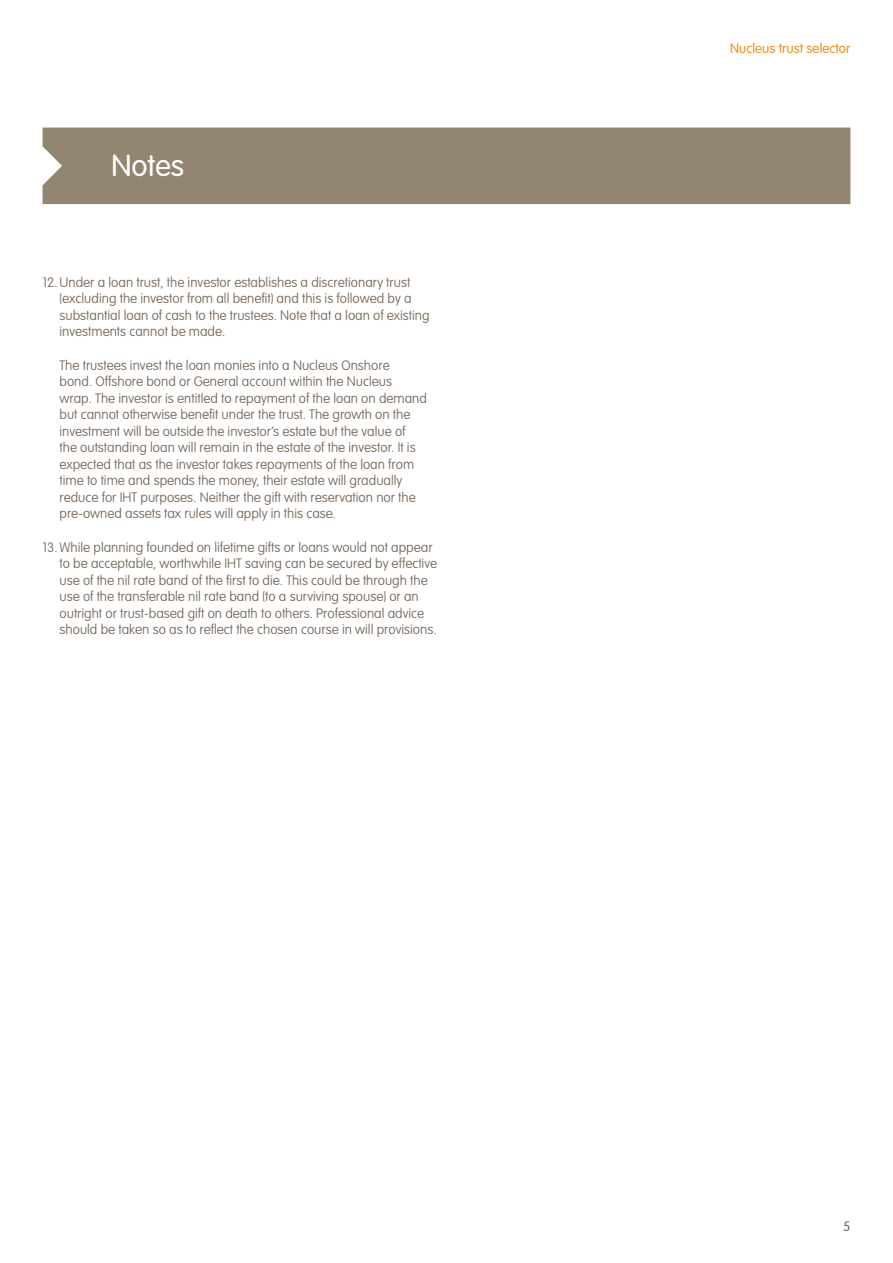
<style>
.page{position:relative;width:893px;height:1263px;background:#fff}
.page>*{position:absolute;margin:0;border:0;box-sizing:border-box;transform-origin:0 0}
.Section_title{font:300 30px "VAG Rounded Std";color:#fff}
.Body_copy{font:100 13.5px/16.5px "VAG Rounded Std";color:#78695c}
.t1{font:300 13.5px "VAG Rounded Std";color:#f68e1e}
.t2{font:300 13.5px "VAG Rounded Std";color:#78695c}
</style>
<div class="page">
<div style="left:43px;top:128px;width:807px;height:76px;background:#938671"></div>
<p class="Section_title" style="left:111px;top:148px;width:74px">Notes</p>
<p class="Body_copy" style="left:60px;top:274px;width:372px;text-indent:-17px">12.Under a loan trust, the investor establishes a discretionary trust (excluding the investor from all benefit) and this is followed by a substantial loan of cash to the trustees. Note that a loan of existing investments cannot be made.</p>
<p class="Body_copy" style="left:60px;top:357px;width:369px">The trustees invest the loan monies into a Nucleus Onshore<br>bond. Offshore bond or General account within the Nucleus wrap. The investor is entitled to repayment of the loan on demand but cannot otherwise benefit under the trust. The growth on the investment will be outside the investor’s estate but the value of<br>the outstanding loan will remain in the estate of the investor. It is expected that as the investor takes repayments of the loan from time to time and spends the money, their estate will gradually reduce for IHT purposes. Neither the gift with reservation nor the pre-owned assets tax rules will apply in this case.</p>
<p class="Body_copy" style="left:60px;top:539px;width:379px;text-indent:-17px">13.While planning founded on lifetime gifts or loans would not appear to be acceptable, worthwhile IHT saving can be secured by effective use of the nil rate band of the first to die. This could be through the use of the transferable nil rate band (to a surviving spouse) or an outright or trust-based gift on death to others. Professional advice should be taken so as to reflect the chosen course in will provisions.</p>
<p class="t1" style="left:730px;top:40px;width:122px">Nucleus trust selector</p>
<p class="t2" style="left:843px;top:1218px;width:9px">5</p>
</div>
